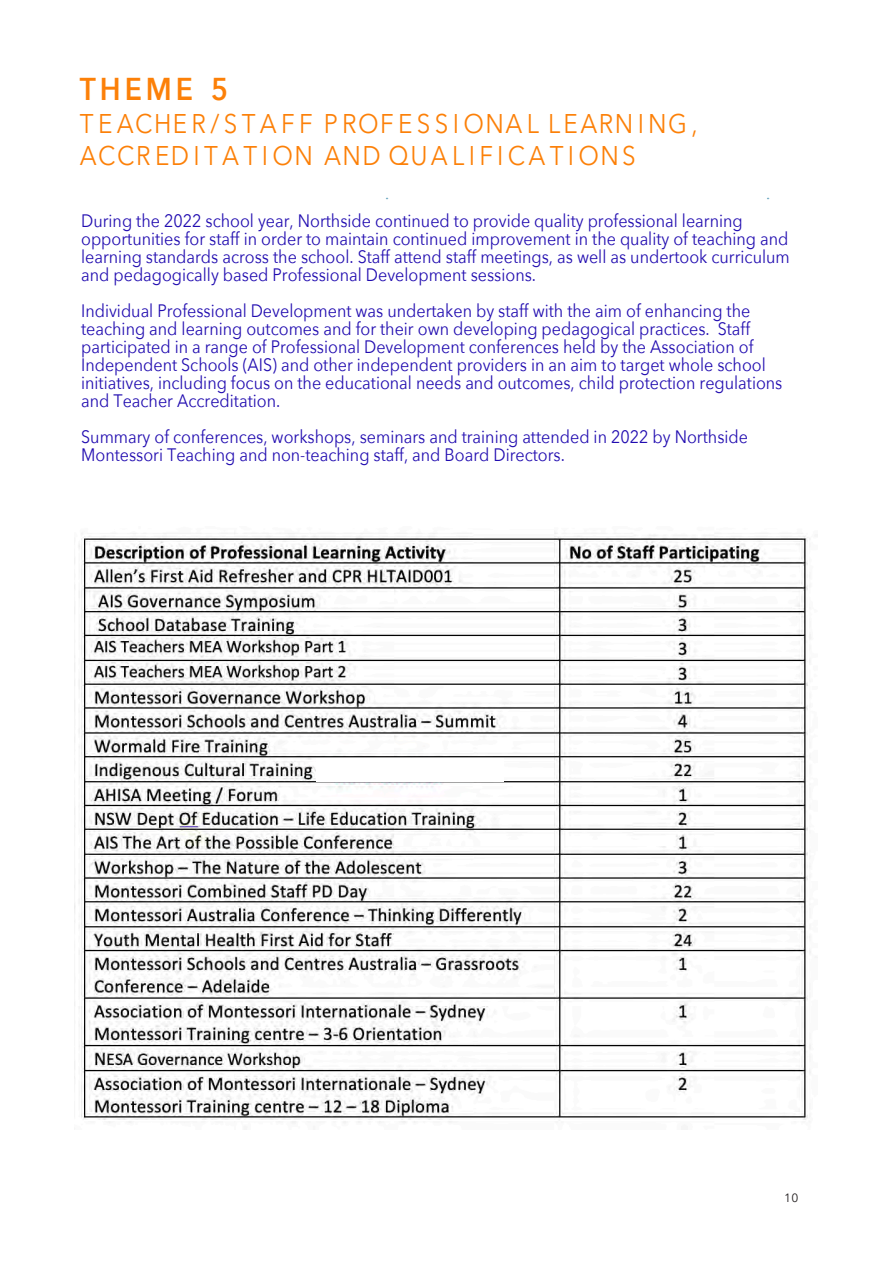
<style>
.page{position:relative;width:893px;height:1263px;background:#fff}
.page>*{position:absolute;margin:0;border:0;box-sizing:border-box;transform-origin:0 0}
.t1{font:600 31.5px "Avenir Next";letter-spacing:.14em;color:#fc8008;scale:.9 1}
.t2{font:27px/32.4px "Avenir Next";letter-spacing:.18em;color:#fc8008;scale:.9 1}
.t3{font:18px/18px "Avenir Next";color:#210cb0;scale:.9 1}
.t4{font:12px "Avenir Next";color:#231f20}
</style>
<div class="page">
<img style="left:75px;top:532px;width:736px;height:591px">
<img style="left:317px;top:759px;width:187px;height:22px">
<h1 class="t1" style="left:80px;top:62px;width:167px">THEME 5</h1>
<h2 class="t2" style="left:80px;top:106px;width:688px">TEACHER/STAFF PROFESSIONAL LEARNING,<br>ACCREDITATION AND QUALIFICATIONS</h2>
<p class="t3" style="left:81px;top:211px;width:789px">During the 2022 school year, Northside continued to provide quality professional learning opportunities for staff in order to maintain continued improvement in the quality of teaching and learning standards across the school. Staff attend staff meetings, as well as undertook curriculum and pedagogically based Professional Development sessions.</p>
<p class="t3" style="left:81px;top:301px;width:781px">Individual Professional Development was undertaken by staff with the aim of enhancing the teaching and learning outcomes and for their own developing pedagogical practices. Staff participated in a range of Professional Development conferences held by the Association of Independent Schools (AIS) and other independent providers in an aim to target whole school initiatives, including focus on the educational needs and outcomes, child protection regulations and Teacher Accreditation.</p>
<p class="t3" style="left:81px;top:427px;width:742px">Summary of conferences, workshops, seminars and training attended in 2022 by Northside<br>Montessori Teaching and non-teaching staff, and Board Directors.</p>
<p class="t4" style="left:784px;top:1187px;width:16px">10</p>
</div>
